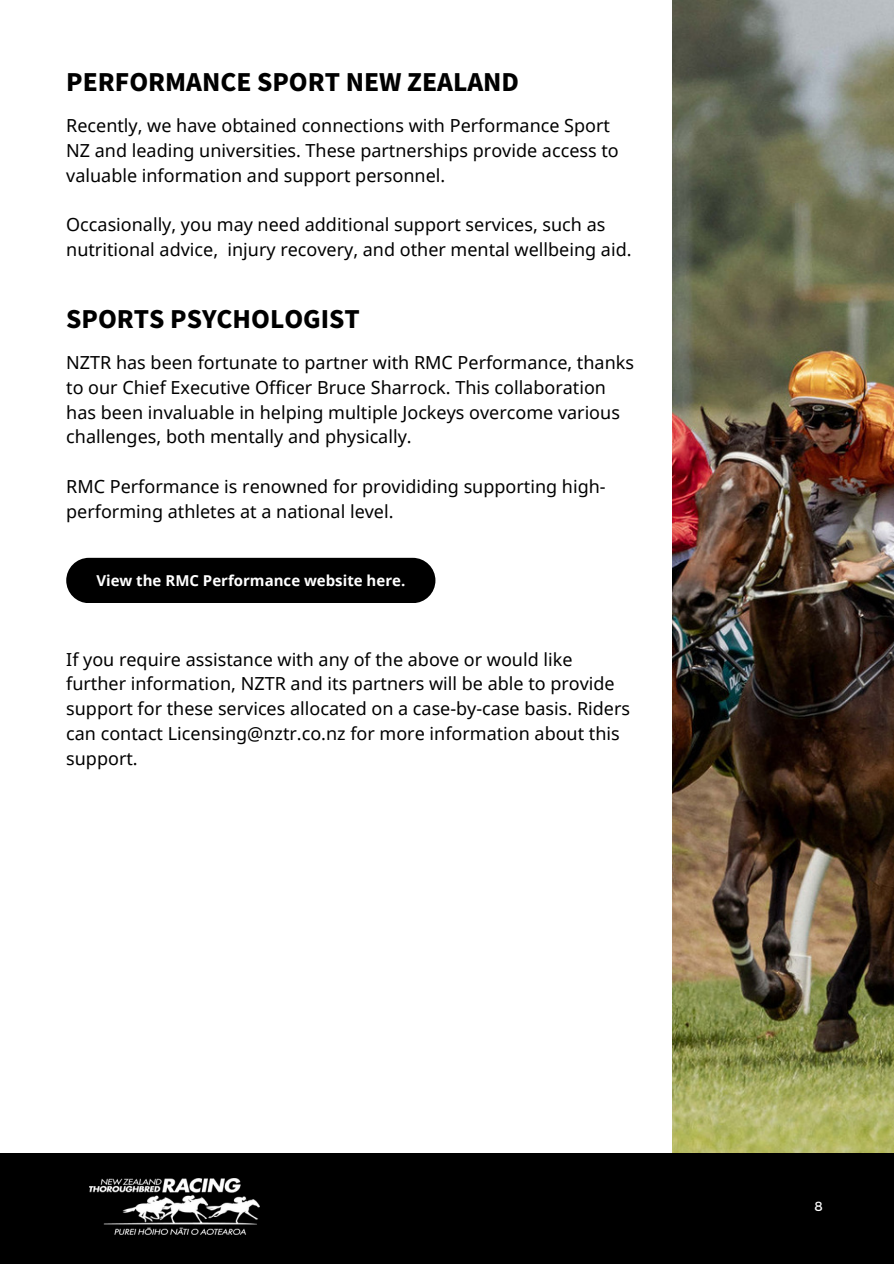
<style>
.page{position:relative;width:894px;height:1264px;background:#fff}
.page>*{position:absolute;margin:0;border:0;box-sizing:border-box;transform-origin:0 0}
.t1{font:900 24px "Noto Sans JP";color:#000}
.t2{font:18px/24.8px "Noto Sans";color:#000}
.t3{font:700 15px "Noto Sans";color:#fff}
.t4{font:13.2px "Montserrat";color:#fff}
</style>
<div class="page">
<img style="left:672px;top:0;width:221px;height:1153px">
<div style="left:0;top:1153px;width:893px;height:110px;background:#000"></div>
<img style="left:89px;top:1178px;width:170px;height:56px">
<div style="left:66px;top:558px;width:369px;height:45px;background:#000;border-radius:23px"></div>
<h1 class="t1" style="left:66px;top:63px;width:454px">PERFORMANCE SPORT NEW ZEALAND</h1>
<p class="t2" style="left:66px;top:113px;width:554px">Recently, we have obtained connections with Performance Sport<br>NZ and leading universities. These partnerships provide access to valuable information and support personnel.</p>
<p class="t2" style="left:66px;top:212px;width:566px">Occasionally, you may need additional support services, such as nutritional advice, injury recovery, and other mental wellbeing aid.</p>
<h1 class="t1" style="left:66px;top:300px;width:295px">SPORTS PSYCHOLOGIST</h1>
<p class="t2" style="left:66px;top:349px;width:569px">NZTR has been fortunate to partner with RMC Performance, thanks to our Chief Executive Officer Bruce Sharrock. This collaboration has been invaluable in helping multiple Jockeys overcome various challenges, both mentally and physically.</p>
<p class="t2" style="left:66px;top:473px;width:540px">RMC Performance is renowned for provididing supporting high&shy;performing athletes at a national level.</p>
<p class="t3" style="left:96px;top:570px;width:310px">View the RMC Performance website here.</p>
<p class="t2" style="left:66px;top:646px;width:565px">If you require assistance with any of the above or would like further information, NZTR and its partners will be able to provide support for these services allocated on a case-by-case basis. Riders can contact Licensing@nztr.co.nz for more information about this support.</p>
<p class="t4" style="left:814px;top:1197px;width:10px">8</p>
</div>
